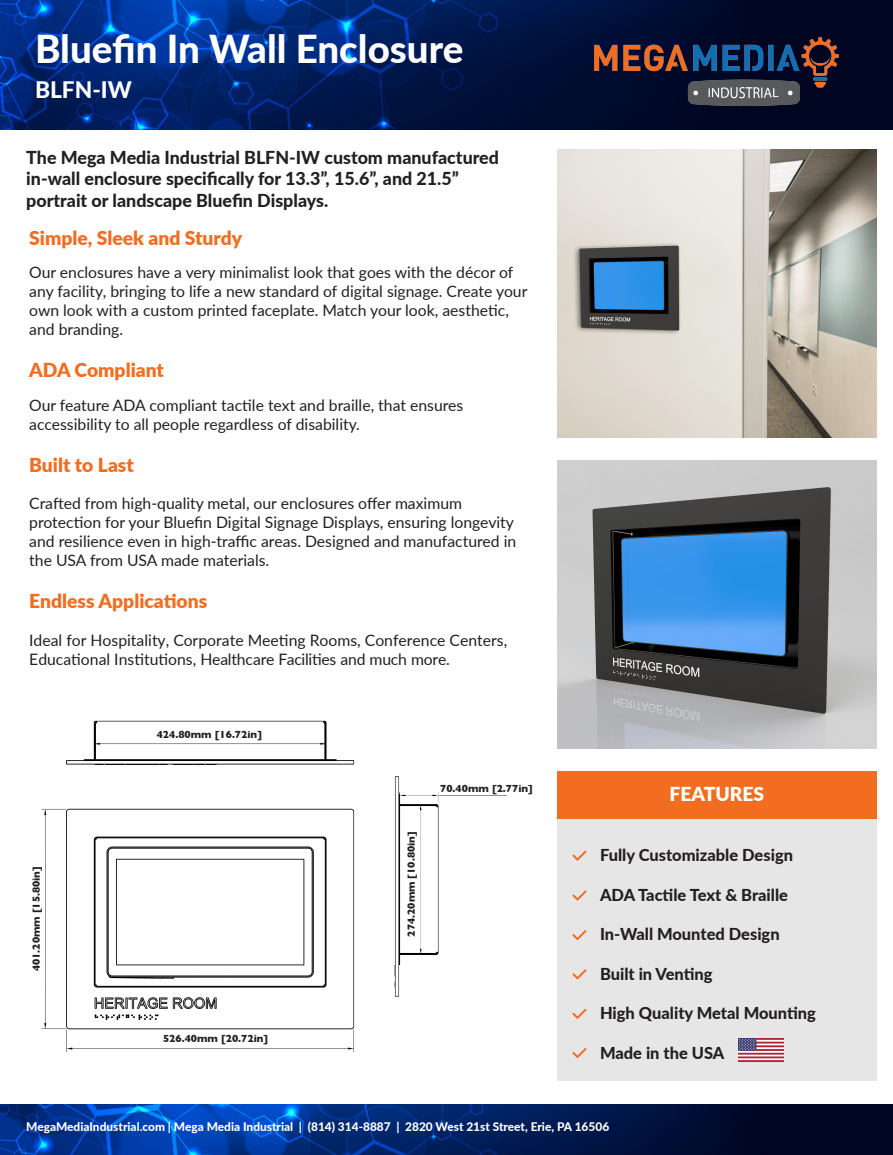
<style>
.page{position:relative;width:893px;height:1155px;background:#fff}
.page>*{position:absolute;margin:0;border:0;box-sizing:border-box;transform-origin:0 0}
.t1{font:800 38.5px "Lato";color:#fff}
.t2{font:800 22.75px "Lato";color:#fff}
.Paragraph_Style_1{font:900 19.25px "Lato";color:#f26d20}
.t3{font:900 19.25px "Lato";color:#fff}
.Paragraph_Style_1-2{font:800 17.85px/21.4px "Lato";color:#231f20}
.Paragraph_Style_1-3{font:800 16.45px "Lato";color:#231f20}
.Paragraph_Style_1-4{font:15.75px/18.9px "Lato";color:#231f20}
.t4{font:800 11.9px "Lato";color:#fff}
.t5{font:700 10.5px "Gill Sans";color:#231f20}
</style>
<div class="page">
<img style="left:41px;top:720px;width:466px;height:332px">
<div style="left:138px;top:731px;width:143px;height:12px;background:#fff"></div>
<div style="left:557px;top:797px;width:319px;height:284px;background:#e6e6e6"></div>
<div style="left:557px;top:771px;width:319px;height:47px;background:#f26d20"></div>
<div style="left:144px;top:1035px;width:143px;height:11px;background:#fff"></div>
<div style="left:33px;top:847px;width:11px;height:143px;background:#fff"></div>
<div style="left:407px;top:826px;width:12px;height:116px;background:#fff"></div>
<div style="left:439px;top:785px;width:94px;height:10px;background:#fff"></div>
<img style="left:0;top:1104px;width:892px;height:51px">
<img style="left:0;top:0;width:892px;height:130px">
<img style="left:557px;top:460px;width:319px;height:289px">
<img style="left:557px;top:149px;width:319px;height:289px">
<svg style="left:572px;top:851px;width:14px;height:10px"></svg>
<svg style="left:572px;top:890px;width:14px;height:11px"></svg>
<svg style="left:572px;top:930px;width:14px;height:10px"></svg>
<svg style="left:572px;top:969px;width:14px;height:10px"></svg>
<svg style="left:572px;top:1009px;width:14px;height:10px"></svg>
<svg style="left:572px;top:1048px;width:14px;height:10px"></svg>
<img style="left:738px;top:1038px;width:45px;height:24px">
<img style="left:594px;top:37px;width:244px;height:68px">
<p class="t1" style="left:35px;top:20px;width:430px">Bluefin In Wall Enclosure</p>
<p class="t2" style="left:35px;top:73px;width:98px">BLFN-IW</p>
<p class="Paragraph_Style_1-2" style="left:26px;top:146px;width:474px">The Mega Media Industrial BLFN-IW custom manufactured in-wall enclosure specifically for 13.3”, 15.6”, and 21.5” portrait or landscape Bluefin Displays.</p>
<p class="Paragraph_Style_1" style="left:29px;top:223px;width:214px">Simple, Sleek and Sturdy</p>
<p class="Paragraph_Style_1-4" style="left:29px;top:262px;width:499px">Our enclosures have a very minimalist look that goes with the décor of any facility, bringing to life a new standard of digital signage. Create your own look with a custom printed faceplate. Match your look, aesthetic, and branding.</p>
<p class="Paragraph_Style_1" style="left:29px;top:356px;width:136px">ADA Compliant</p>
<p class="Paragraph_Style_1-4" style="left:29px;top:395px;width:435px">Our feature ADA compliant tactile text and braille, that ensures accessibility to all people regardless of disability.</p>
<p class="Paragraph_Style_1" style="left:29px;top:450px;width:106px">Built to Last</p>
<p class="Paragraph_Style_1-4" style="left:29px;top:493px;width:488px">Crafted from high-quality metal, our enclosures offer maximum protection for your Bluefin Digital Signage Displays, ensuring longevity and resilience even in high-traffic areas. Designed and manufactured in the USA from USA made materials.</p>
<p class="Paragraph_Style_1" style="left:29px;top:587px;width:179px">Endless Applications</p>
<p class="Paragraph_Style_1-4" style="left:29px;top:630px;width:479px">Ideal for Hospitality, Corporate Meeting Rooms, Conference Centers,<br>Educational Institutions, Healthcare Facilities and much more.</p>
<p class="t5" style="left:28px;top:971px;width:107px;rotate:-90deg">401.20mm [15.80in]</p>
<p class="t5" style="left:157px;top:726px;width:107px">424.80mm [16.72in]</p>
<p class="t5" style="left:163px;top:1030px;width:107px">526.40mm [20.72in]</p>
<p class="t5" style="left:403px;top:937px;width:107px;rotate:-90deg">274.20mm [10.80in]</p>
<p class="t5" style="left:440px;top:780px;width:94px">70.40mm [2.77in]</p>
<p class="t3" style="left:669px;top:780px;width:96px">FEATURES</p>
<p class="Paragraph_Style_1-3" style="left:600px;top:843px;width:194px">Fully Customizable Design</p>
<p class="Paragraph_Style_1-3" style="left:600px;top:882px;width:189px">ADA Tactile Text &amp; Braille</p>
<p class="Paragraph_Style_1-3" style="left:600px;top:922px;width:181px">In-Wall Mounted Design</p>
<p class="Paragraph_Style_1-3" style="left:600px;top:961px;width:114px">Built in Venting</p>
<p class="Paragraph_Style_1-3" style="left:600px;top:1001px;width:217px">High Quality Metal Mounting</p>
<p class="Paragraph_Style_1-3" style="left:600px;top:1040px;width:126px">Made in the USA</p>
<p class="t4" style="left:26px;top:1117px;width:584px">MegaMediaIndustrial.com | Mega Media Industrial | (814) 314-8887 | 2820 West 21st Street, Erie, PA 16506</p>
</div>
